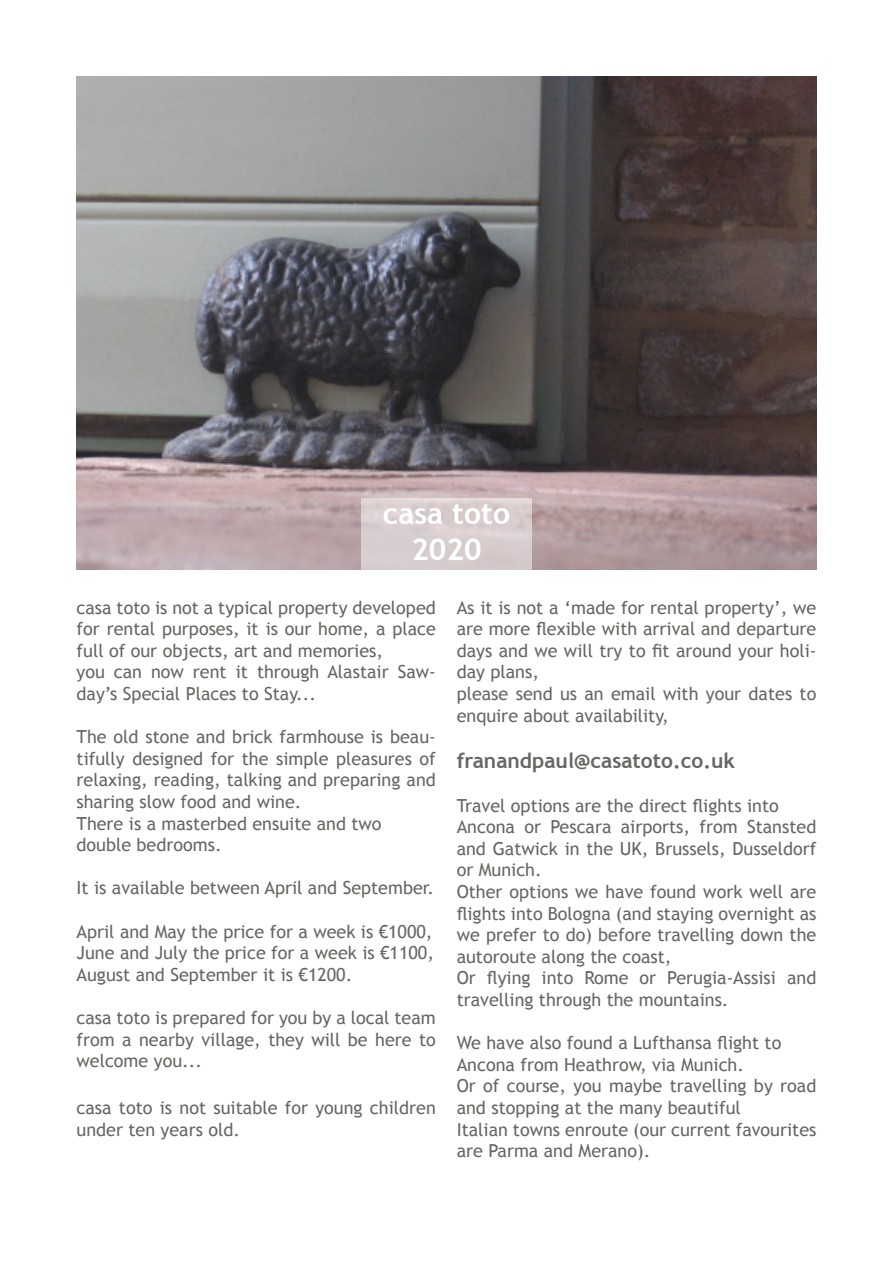
<style>
.page{position:relative;width:893px;height:1263px;background:#fff}
.page>*{position:absolute;margin:0;border:0;box-sizing:border-box;transform-origin:0 0}
.t1{font:700 30px "Trebuchet MS";color:#fff}
.t2{font:700 21px "Trebuchet MS";color:#676662}
.t3{font:18px/21.6px "Trebuchet MS";color:#676662;text-align:justify}
</style>
<div class="page">
<img style="left:77px;top:77px;width:739px;height:493px">
<div style="left:361px;top:498px;width:171px;height:72px;background:#d8cdce"></div>
<p class="t1" style="left:383px;top:494px;width:129px">casa toto</p>
<p class="t1" style="left:411px;top:530px;width:72px">2020</p>
<p class="t3" style="left:77px;top:597px;width:361px">casa toto is not a typical property developed for rental purposes, it is our home, a place full of our objects, art and memories,</p>
<p class="t3" style="left:77px;top:661px;width:361px">you can now rent it through Alastair Saw&shy;day’s Special Places to Stay...</p>
<p class="t3" style="left:77px;top:726px;width:361px">The old stone and brick farmhouse is beau&shy;tifully designed for the simple pleasures of relaxing, reading, talking and preparing and sharing slow food and wine.</p>
<p class="t3" style="left:77px;top:813px;width:307px">There is a masterbed ensuite and two</p>
<p class="t3" style="left:77px;top:834px;width:147px">double bedrooms.</p>
<p class="t3" style="left:77px;top:877px;width:359px">It is available between April and September.</p>
<p class="t3" style="left:77px;top:921px;width:357px">April and May the price for a week is €1000,</p>
<p class="t3" style="left:77px;top:942px;width:359px">June and July the price for a week is €1100,</p>
<p class="t3" style="left:77px;top:964px;width:277px">August and September it is €1200.</p>
<p class="t3" style="left:77px;top:1007px;width:361px">casa toto is prepared for you by a local team from a nearby village, they will be here to welcome you...</p>
<p class="t3" style="left:77px;top:1097px;width:361px">casa toto is not suitable for young children under ten years old.</p>
<p class="t3" style="left:457px;top:597px;width:361px">As it is not a ‘made for rental property’, we are more flexible with arrival and departure days and we will try to fit around your holi&shy;day plans,</p>
<p class="t3" style="left:457px;top:683px;width:361px">please send us an email with your dates to enquire about availability,</p>
<p class="t2" style="left:457px;top:748px;width:280px">franandpaul@casatoto.co.uk</p>
<p class="t3" style="left:457px;top:795px;width:324px">Travel options are the direct flights into</p>
<p class="t3" style="left:457px;top:816px;width:361px">Ancona or Pescara airports, from Stansted and Gatwick in the UK, Brussels, Dusseldorf or Munich.</p>
<p class="t3" style="left:457px;top:881px;width:361px">Other options we have found work well are flights into Bologna (and staying overnight as we prefer to do) before travelling down the autoroute along the coast,</p>
<p class="t3" style="left:457px;top:967px;width:361px">Or flying into Rome or Perugia-Assisi and travelling through the mountains.</p>
<p class="t3" style="left:457px;top:1032px;width:326px">We have also found a Lufthansa flight to</p>
<p class="t3" style="left:457px;top:1054px;width:289px">Ancona from Heathrow, via Munich.</p>
<p class="t3" style="left:457px;top:1075px;width:361px">Or of course, you maybe travelling by road and stopping at the many beautiful</p>
<p class="t3" style="left:457px;top:1119px;width:361px">Italian towns enroute (our current favourites are Parma and Merano).</p>
</div>
